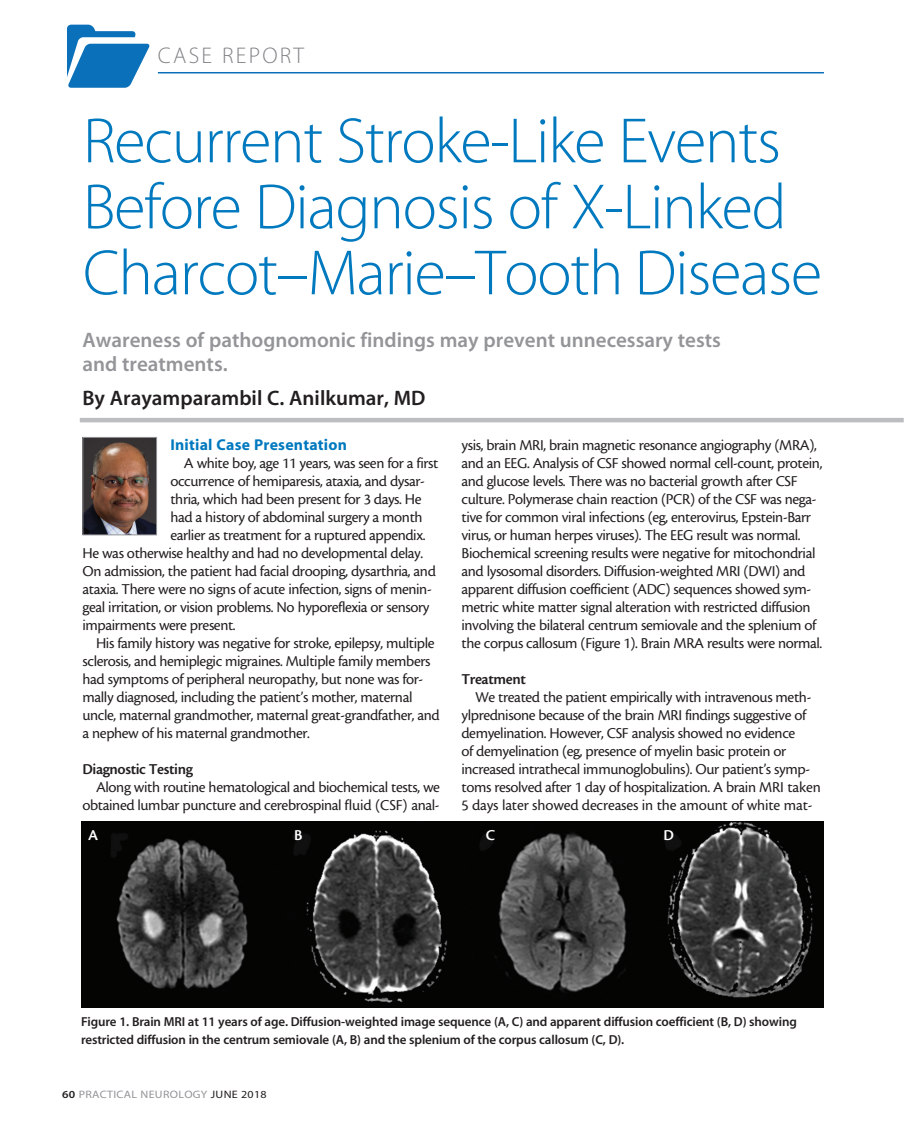
<style>
.page{position:relative;width:905px;height:1134px;background:#fff}
.page>*{position:absolute;margin:0;border:0;box-sizing:border-box;transform-origin:0 0}
.headline{font:64.5px/66px "Myriad MM 215 600";letter-spacing:-.02em;color:#0079bf}
.t1{font:22.65px "Myriad MM 215 600";letter-spacing:.1em;color:#808285}
.deck{font:21px/24px "Myriad MM 565 600";color:#939598}
.author{font:21px "Myriad MM 565 600";color:#231f20}
.body{font:15.75px/18px "Cronos MM 408 10";letter-spacing:-.025em;color:#231f20}
.Subhead_2{font:15.75px "Cronos MM 574 10";letter-spacing:-.025em;color:#231f20}
.subhead{font:15.75px "Myriad MM 700 600";letter-spacing:.015em;color:#0079bf}
.t2{font:15.75px "Cronos MM 574 10";color:#fff}
.t3{font:13.05px/18px "Myriad MM 565 600";letter-spacing:-.01em;color:#231f20}
.t4{font:10.8px "Myriad MM 400 600";letter-spacing:.025em;color:#939598;scale:1.11 1}
.s1{font-family:"Myriad MM 565 600";color:#231f20}
.s2{color:#231f20}
</style>
<div class="page">
<hr style="left:158px;top:72px;width:665px;height:1px;background:#0970b9">
<svg style="left:67px;top:25px;width:83px;height:63px"></svg>
<hr style="left:80px;top:418px;width:823px;height:4px;background:#bcbdc0">
<img style="left:84px;top:439px;width:71px;height:94px">
<div style="left:82px;top:437px;width:75px;height:98px;border:1px solid #939598"></div>
<img style="left:81px;top:821px;width:743px;height:186px">
<h2 class="t1" style="left:158px;top:45px;width:148px">CASE REPORT</h2>
<p class="headline" style="left:83px;top:111px;width:740px">Recurrent Stroke-Like Events<br>Before Diagnosis of X-Linked<br>Charcot–Marie–Tooth Disease</p>
<p class="deck" style="left:82px;top:329px;width:640px">Awareness of pathognomonic findings may prevent unnecessary tests and treatments.</p>
<p class="author" style="left:82px;top:388px;width:344px">By Arayamparambil C. Anilkumar, MD</p>
<p class="subhead" style="left:170px;top:437px;width:178px">Initial Case Presentation</p>
<p class="body" style="left:184px;top:454px;width:256px">A white boy, age 11 years, was seen for a first</p>
<p class="body" style="left:170px;top:472px;width:256px">occurrence of hemiparesis, ataxia, and dysar-</p>
<p class="body" style="left:170px;top:490px;width:253px">thria, which had been present for 3 days. He</p>
<p class="body" style="left:170px;top:508px;width:254px">had a history of abdominal surgery a month</p>
<p class="body" style="left:170px;top:526px;width:256px">earlier as treatment for a ruptured appendix.</p>
<p class="body" style="left:82px;top:544px;width:342px">He was otherwise healthy and had no developmental delay.</p>
<p class="body" style="left:82px;top:562px;width:355px">On admission, the patient had facial drooping, dysarthria, and</p>
<p class="body" style="left:82px;top:580px;width:351px">ataxia. There were no signs of acute infection, signs of menin-</p>
<p class="body" style="left:82px;top:598px;width:348px">geal irritation, or vision problems. No hyporeflexia or sensory</p>
<p class="body" style="left:82px;top:616px;width:155px">impairments were present.</p>
<p class="body" style="left:82px;top:634px;width:359px;text-indent:14px">His family history was negative for stroke, epilepsy, multiple sclerosis, and hemiplegic migraines. Multiple family members had symptoms of peripheral neuropathy, but none was for&shy;mally diagnosed, including the patient’s mother, maternal uncle, maternal grandmother, maternal great-grandfather, and a nephew of his maternal grandmother.</p>
<p class="Subhead_2" style="left:82px;top:761px;width:112px">Diagnostic Testing</p>
<p class="body" style="left:82px;top:778px;width:359px;text-align:right">Along with routine hematological and biochemical tests, we obtained lumbar puncture and cerebrospinal fluid (CSF) anal-</p>
<p class="body" style="left:461px;top:436px;width:362px">ysis, brain MRI, brain magnetic resonance angiography (MRA), and an EEG. Analysis of CSF showed normal cell-count, protein, and glucose levels. There was no bacterial growth after CSF culture. Polymerase chain reaction (PCR) of the CSF was nega&shy;tive for common viral infections (eg, enterovirus, Epstein-Barr virus, or human herpes viruses). The EEG result was normal.<br>Biochemical screening results were negative for mitochondrial and lysosomal disorders. Diffusion-weighted MRI (DWI) and apparent diffusion coefficient (ADC) sequences showed sym&shy;metric white matter signal alteration with restricted diffusion involving the bilateral centrum semiovale and the splenium of the corpus callosum (Figure 1). Brain MRA results were normal.</p>
<p class="Subhead_2" style="left:461px;top:671px;width:66px">Treatment</p>
<p class="body" style="left:461px;top:688px;width:361px;text-indent:14px">We treated the patient empirically with intravenous meth&shy;ylprednisone because of the brain MRI findings suggestive of demyelination. However, CSF analysis showed no evidence<br>of demyelination (eg, presence of myelin basic protein or increased intrathecal immunoglobulins). Our patient’s symp&shy;toms resolved after 1 day of hospitalization. A brain MRI taken 5 days later showed decreases in the amount of white mat-</p>
<p class="t2" style="left:88px;top:827px;width:11px">A</p>
<p class="t2" style="left:294px;top:827px;width:10px">B</p>
<p class="t2" style="left:485px;top:827px;width:11px">C</p>
<p class="t2" style="left:663px;top:827px;width:12px">D</p>
<p class="t3" style="left:81px;top:1013px;width:717px">Figure 1. Brain MRI at 11 years of age. Diffusion-weighted image sequence (A, C) and apparent diffusion coefficient (B, D) showing restricted diffusion in the centrum semiovale (A, B) and the splenium of the corpus callosum (C, D).</p>
<p class="t4" style="left:62px;top:1089px;width:186px"><span class="s1">60</span> PRACTICAL NEUROLOGY <span class="s2">JUNE 2018</span></p>
</div>
